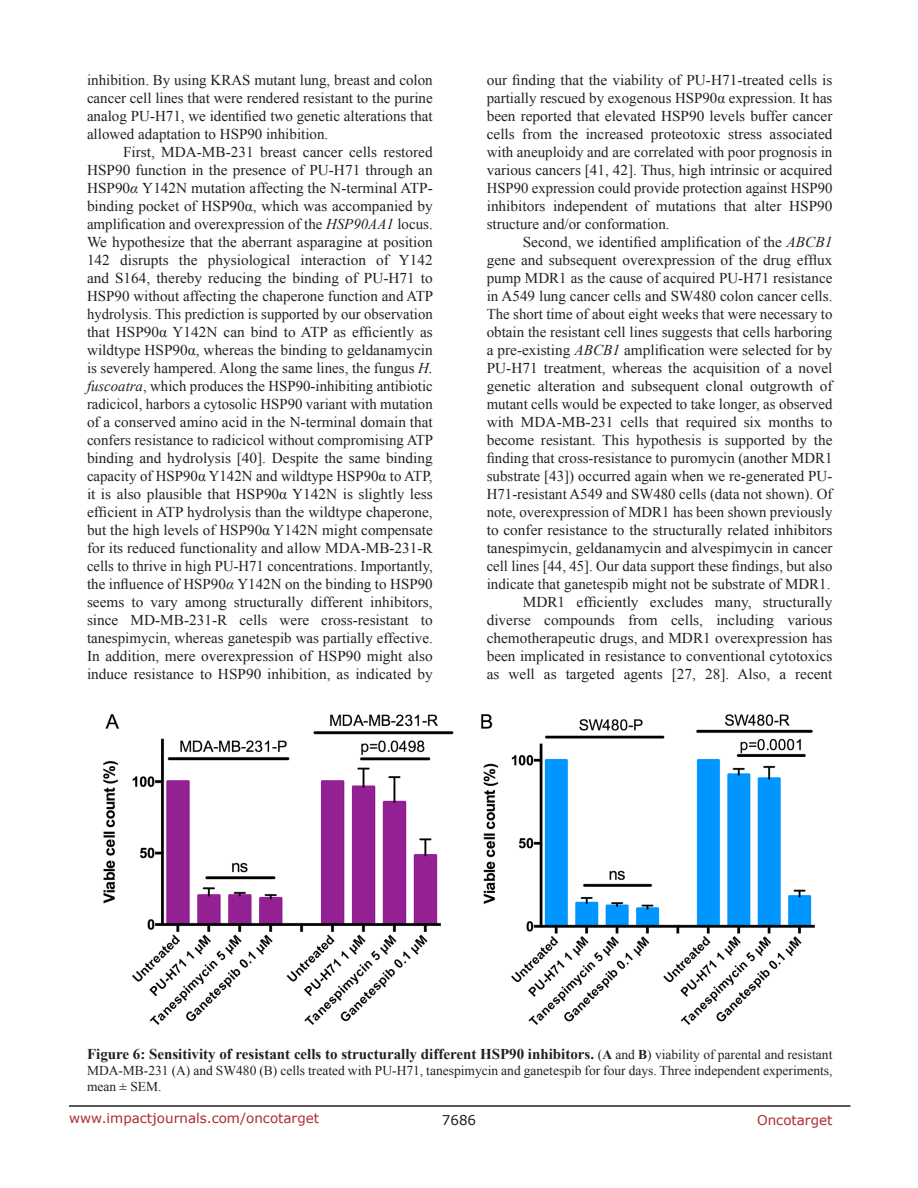
<style>
.page{position:relative;width:918px;height:1188px;background:#fff}
.page>*{position:absolute;margin:0;border:0;box-sizing:border-box;transform-origin:0 0}
.BodyText{font:15px/18px "Times New Roman";color:#231f20;text-align:justify}
.FigureText{font:700 15px "Times New Roman";color:#231f20}
.FigureText-2{font:13.5px/16.2px "Times New Roman";color:#231f20}
.t1{font:13.5px "Verdana";color:#ac2b31}
.t2{font:13.5px "Verdana";color:#231f20}
.s1{font-style:italic}
.s2{font-weight:400;font-size:13.5px}
.s3{font-size:13.5px}
</style>
<div class="page">
<hr style="left:69px;top:1105px;width:781px;height:2px;background:#231f20">
<img style="left:104px;top:714px;width:710px;height:310px">
<p class="BodyText" style="left:87px;top:71px;width:347px">inhibition. By using KRAS mutant lung, breast and colon cancer cell lines that were rendered resistant to the purine analog PU-H71, we identified two genetic alterations that allowed adaptation to HSP90 inhibition.</p>
<p class="BodyText" style="left:87px;top:143px;width:348px;text-indent:36px">First, MDA-MB-231 breast cancer cells restored HSP90 function in the presence of PU-H71 through an HSP90<span class="s1">α</span> Y142N mutation affecting the N-terminal ATP&shy;binding pocket of HSP90α, which was accompanied by amplification and overexpression of the <span class="s1">HSP90AA1</span> locus.<br>We hypothesize that the aberrant asparagine at position 142 disrupts the physiological interaction of Y142 and S164, thereby reducing the binding of PU-H71 to HSP90 without affecting the chaperone function and ATP hydrolysis. This prediction is supported by our observation that HSP90α Y142N can bind to ATP as efficiently as wildtype HSP90α, whereas the binding to geldanamycin is severely hampered. Along the same lines, the fungus <span class="s1">H. fuscoatra</span>, which produces the HSP90-inhibiting antibiotic radicicol, harbors a cytosolic HSP90 variant with mutation of a conserved amino acid in the N-terminal domain that confers resistance to radicicol without compromising ATP binding and hydrolysis [40]. Despite the same binding capacity of HSP90α Y142N and wildtype HSP90α to ATP, it is also plausible that HSP90α Y142N is slightly less efficient in ATP hydrolysis than the wildtype chaperone, but the high levels of HSP90α Y142N might compensate for its reduced functionality and allow MDA-MB-231-R cells to thrive in high PU-H71 concentrations. Importantly, the influence of HSP90<span class="s1">α</span> Y142N on the binding to HSP90 seems to vary among structurally different inhibitors, since MD-MB-231-R cells were cross-resistant to tanespimycin, whereas ganetespib was partially effective.<br>In addition, mere overexpression of HSP90 might also induce resistance to HSP90 inhibition, as indicated by</p>
<p class="BodyText" style="left:487px;top:71px;width:347px">our finding that the viability of PU-H71-treated cells is partially rescued by exogenous HSP90α expression. It has been reported that elevated HSP90 levels buffer cancer cells from the increased proteotoxic stress associated with aneuploidy and are correlated with poor prognosis in various cancers [41, 42]. Thus, high intrinsic or acquired HSP90 expression could provide protection against HSP90 inhibitors independent of mutations that alter HSP90 structure and/or conformation.</p>
<p class="BodyText" style="left:487px;top:233px;width:347px;text-indent:36px">Second, we identified amplification of the <span class="s1">ABCB1 </span>gene and subsequent overexpression of the drug efflux pump MDR1 as the cause of acquired PU-H71 resistance in A549 lung cancer cells and SW480 colon cancer cells.<br>The short time of about eight weeks that were necessary to obtain the resistant cell lines suggests that cells harboring a pre-existing <span class="s1">ABCB1</span> amplification were selected for by PU-H71 treatment, whereas the acquisition of a novel genetic alteration and subsequent clonal outgrowth of mutant cells would be expected to take longer, as observed with MDA-MB-231 cells that required six months to become resistant. This hypothesis is supported by the finding that cross-resistance to puromycin (another MDR1 substrate [43]) occurred again when we re-generated PU-H71-resistant A549 and SW480 cells (data not shown). Of note, overexpression of MDR1 has been shown previously to confer resistance to the structurally related inhibitors tanespimycin, geldanamycin and alvespimycin in cancer cell lines [44, 45]. Our data support these findings, but also indicate that ganetespib might not be substrate of MDR1.</p>
<p class="BodyText" style="left:487px;top:593px;width:347px;text-indent:36px">MDR1 efficiently excludes many, structurally diverse compounds from cells, including various chemotherapeutic drugs, and MDR1 overexpression has been implicated in resistance to conventional cytotoxics as well as targeted agents [27, 28]. Also, a recent</p>
<p class="FigureText" style="left:87px;top:1043px;width:747px">Figure 6: Sensitivity of resistant cells to structurally different HSP90 inhibitors. <span class="s2">(</span><span class="s3">A</span> <span class="s2">and</span> <span class="s3">B</span><span class="s2">) viability of parental and resistant</span></p>
<p class="FigureText-2" style="left:87px;top:1062px;width:747px">MDA-MB-231 (A) and SW480 (B) cells treated with PU-H71, tanespimycin and ganetespib for four days. Three independent experiments, mean ± SEM.</p>
<p class="t1" style="left:69px;top:1109px;width:252px">www.impactjournals.com/oncotarget</p>
<p class="t2" style="left:442px;top:1111px;width:36px">7686</p>
<p class="t1" style="left:757px;top:1111px;width:77px">Oncotarget</p>
</div>
